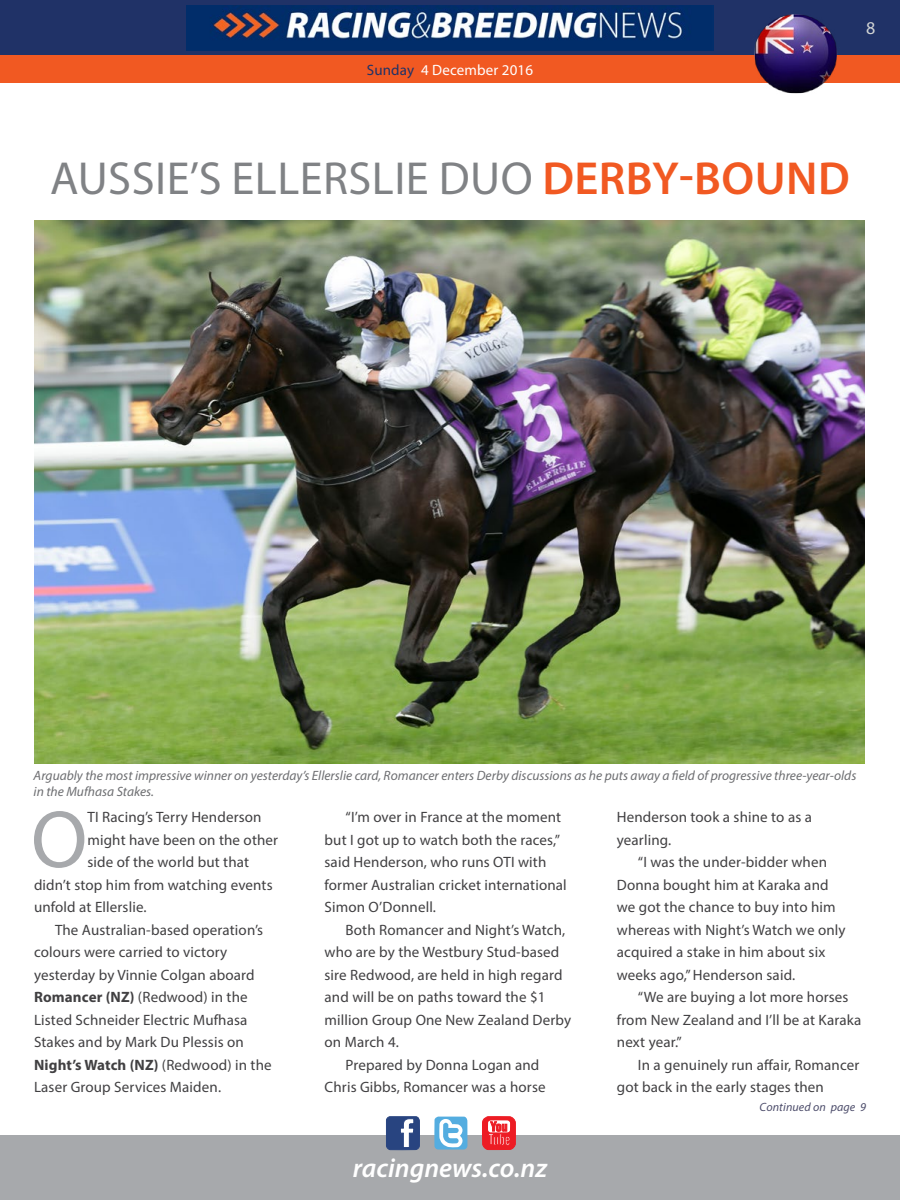
<style>
.page{position:relative;width:900px;height:1200px;background:#fff}
.page>*{position:absolute;margin:0;border:0;box-sizing:border-box;transform-origin:0 0}
.t1{font:81.75px "Myriad Pro";color:#a7a9ac}
.t2{font:46.5px "Myriad Pro";letter-spacing:.01em;color:#808285}
.t3{font:italic 600 27px "Myriad Pro";color:#fff}
.t4{font:18px "Myriad Pro";color:#d1d4d4}
.t5{font:15px/22.5px "Myriad Pro";letter-spacing:.01em;color:#414042}
.t6{font:700 15px "Myriad Pro";letter-spacing:.01em;color:#414042}
.t7{font:15px "Myriad Pro";letter-spacing:.01em;color:#fff}
.t8{font:italic 13.5px/16.2px "Myriad Pro";color:#6d6e71}
.t9{font:italic 12px "Myriad Pro";letter-spacing:.01em;color:#4d4d6b}
.s1{color:#203267}
.s2{font-weight:600;color:#f15922}
.s3{font-weight:700}
.s4{font-weight:400}
</style>
<div class="page">
<div style="left:0;top:1136px;width:900px;height:64px;background:#a7a9ac"></div>
<svg style="left:386px;top:1117px;width:34px;height:33px"></svg>
<svg style="left:434px;top:1117px;width:33px;height:33px"></svg>
<svg style="left:482px;top:1116px;width:34px;height:34px"></svg>
<div style="left:0;top:0;width:900px;height:64px;background:#203267"></div>
<div style="left:0;top:56px;width:900px;height:27px;background:#f15922"></div>
<img style="left:187px;top:5px;width:526px;height:46px">
<img style="left:34px;top:220px;width:831px;height:544px">
<img style="left:752px;top:14px;width:88px;height:80px">
<p class="t7" style="left:367px;top:61px;width:168px"><span class="s1">Sunday</span> 4 December 2016</p>
<p class="t4" style="left:866px;top:17px;width:11px">8</p>
<h2 class="t2" style="left:50px;top:150px;width:801px">AUSSIE’S ELLERSLIE DUO <span class="s2">DERBY-BOUND</span></h2>
<p class="t8" style="left:34px;top:767px;width:824px">Arguably the most impressive winner on yesterday’s Ellerslie card, Romancer enters Derby discussions as he puts away a field of progressive three-year-olds in the Mufhasa Stakes.</p>
<h1 class="t1" style="left:31px;top:789px;width:58px">O</h1>
<p class="t5" style="left:87px;top:806px;width:176px">TI Racing’s Terry Henderson</p>
<p class="t5" style="left:87px;top:828px;width:192px">might have been on the other</p>
<p class="t5" style="left:87px;top:851px;width:163px">side of the world but that</p>
<p class="t5" style="left:34px;top:873px;width:240px">didn’t stop him from watching events</p>
<p class="t5" style="left:34px;top:896px;width:114px">unfold at Ellerslie.</p>
<p class="t5" style="left:55px;top:918px;width:210px">The Australian-based operation’s</p>
<p class="t5" style="left:34px;top:941px;width:195px">colours were carried to victory</p>
<p class="t5" style="left:34px;top:963px;width:222px">yesterday by Vinnie Colgan aboard</p>
<p class="t5" style="left:34px;top:986px;width:215px"><span class="s3">Romancer (NZ)</span> (Redwood) in the</p>
<p class="t5" style="left:34px;top:1008px;width:215px">Listed Schneider Electric Mufhasa</p>
<p class="t5" style="left:34px;top:1031px;width:211px">Stakes and by Mark Du Plessis on</p>
<p class="t6" style="left:34px;top:1055px;width:239px">Night’s Watch (NZ) <span class="s4">(Redwood) in the</span></p>
<p class="t5" style="left:34px;top:1076px;width:189px">Laser Group Services Maiden.</p>
<p class="t5" style="left:325px;top:806px;width:244px;text-indent:21px">“I’m over in France at the moment but I got up to watch both the races,” said Henderson, who runs OTI with former Australian cricket international<br>Simon O’Donnell.</p>
<p class="t5" style="left:346px;top:918px;width:221px">Both Romancer and Night’s Watch,</p>
<p class="t5" style="left:325px;top:941px;width:236px">who are by the Westbury Stud-based</p>
<p class="t5" style="left:325px;top:963px;width:239px">sire Redwood, are held in high regard</p>
<p class="t5" style="left:325px;top:986px;width:223px">and will be on paths toward the $1</p>
<p class="t5" style="left:325px;top:1008px;width:248px">million Group One New Zealand Derby</p>
<p class="t5" style="left:325px;top:1031px;width:76px">on March 4.</p>
<p class="t5" style="left:346px;top:1053px;width:195px">Prepared by Donna Logan and</p>
<p class="t5" style="left:325px;top:1076px;width:223px">Chris Gibbs, Romancer was a horse</p>
<h3 class="t3" style="left:353px;top:1150px;width:196px">racingnews.co.nz</h3>
<p class="t5" style="left:617px;top:806px;width:197px">Henderson took a shine to as a yearling.</p>
<p class="t5" style="left:617px;top:851px;width:230px;text-indent:21px">“I was the under-bidder when<br>Donna bought him at Karaka and we got the chance to buy into him whereas with Night’s Watch we only acquired a stake in him about six weeks ago,” Henderson said.</p>
<p class="t5" style="left:617px;top:986px;width:246px;text-indent:21px">“We are buying a lot more horses from New Zealand and I’ll be at Karaka next year.”</p>
<p class="t5" style="left:617px;top:1053px;width:244px;text-indent:21px">In a genuinely run affair, Romancer got back in the early stages then</p>
<p class="t9" style="left:760px;top:1100px;width:108px">Continued on page 9</p>
</div>
